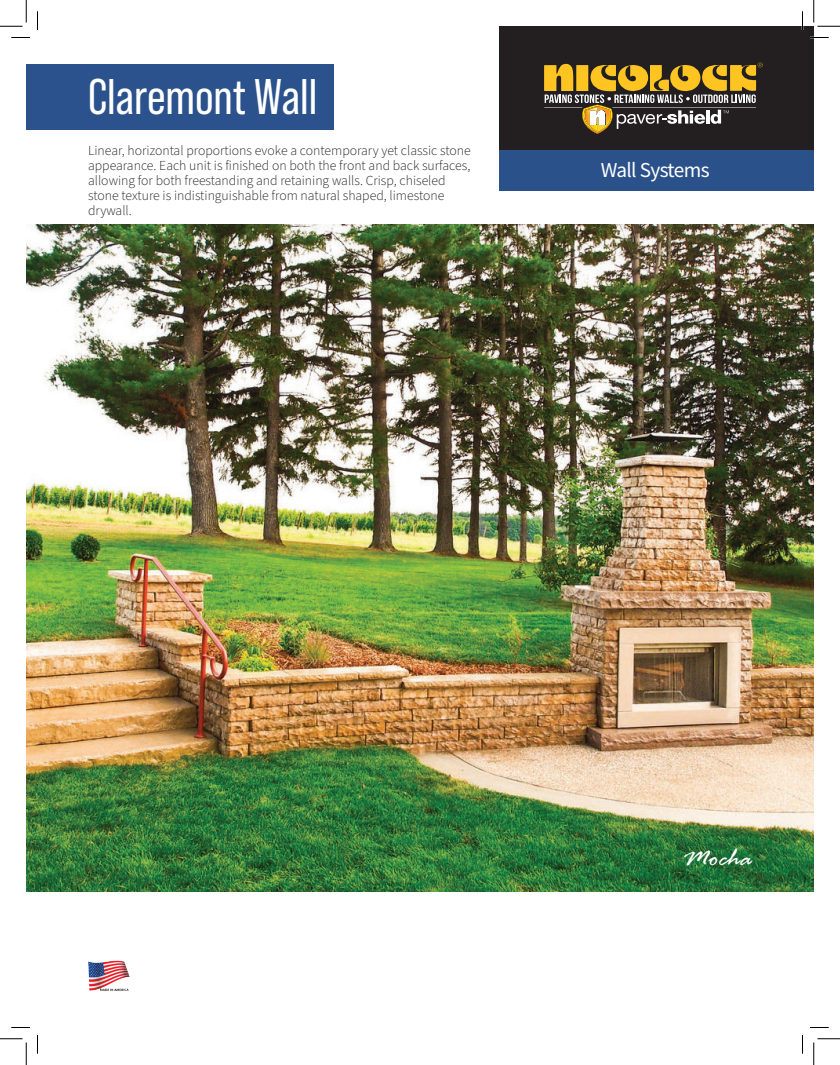
<style>
.page{position:relative;width:840px;height:1065px;background:#fff}
.page>*{position:absolute;margin:0;border:0;box-sizing:border-box;transform-origin:0 0}
.t1{font:50px "Bebas Neue Pro";color:#fff}
.t2{font:italic 27.5px "Rage";color:#fff}
.t3{font:21.25px "Source Sans Pro";letter-spacing:-.03em;color:#fff}
.t4{font:300 13.75px/15px "Source Sans Pro";color:#231f20}
</style>
<div class="page">
<div style="left:499px;top:150px;width:315px;height:41px;background:#2a518a"></div>
<img style="left:26px;top:225px;width:788px;height:667px">
<img style="left:88px;top:960px;width:41px;height:31px">
<div style="left:26px;top:64px;width:308px;height:65px;background:#2b528c"></div>
<div style="left:499px;top:26px;width:315px;height:124px;background:#231f20"></div>
<svg style="left:544px;top:63px;width:219px;height:71px"></svg>
<svg style="left:11px;top:37px;width:19px;height:1px"></svg>
<svg style="left:810px;top:37px;width:19px;height:1px"></svg>
<svg style="left:11px;top:1027px;width:19px;height:1px"></svg>
<svg style="left:810px;top:1027px;width:19px;height:1px"></svg>
<svg style="left:37px;top:11px;width:1px;height:19px"></svg>
<svg style="left:37px;top:1035px;width:1px;height:19px"></svg>
<svg style="left:802px;top:11px;width:1px;height:19px"></svg>
<svg style="left:802px;top:1035px;width:1px;height:19px"></svg>
<svg style="left:0;top:0;width:27px;height:27px"></svg>
<svg style="left:0;top:1039px;width:27px;height:26px"></svg>
<svg style="left:814px;top:0;width:26px;height:27px"></svg>
<svg style="left:814px;top:1039px;width:26px;height:26px"></svg>
<h1 class="t1" style="left:88px;top:68px;width:231px">Claremont Wall</h1>
<p class="t4" style="left:88px;top:144px;width:384px">Linear, horizontal proportions evoke a contemporary yet classic stone appearance. Each unit is finished on both the front and back surfaces, allowing for both freestanding and retaining walls. Crisp, chiseled stone texture is indistinguishable from natural shaped, limestone drywall.</p>
<h3 class="t3" style="left:601px;top:157px;width:110px">Wall Systems</h3>
<h2 class="t2" style="left:683px;top:843px;width:70px">Mocha</h2>
</div>
